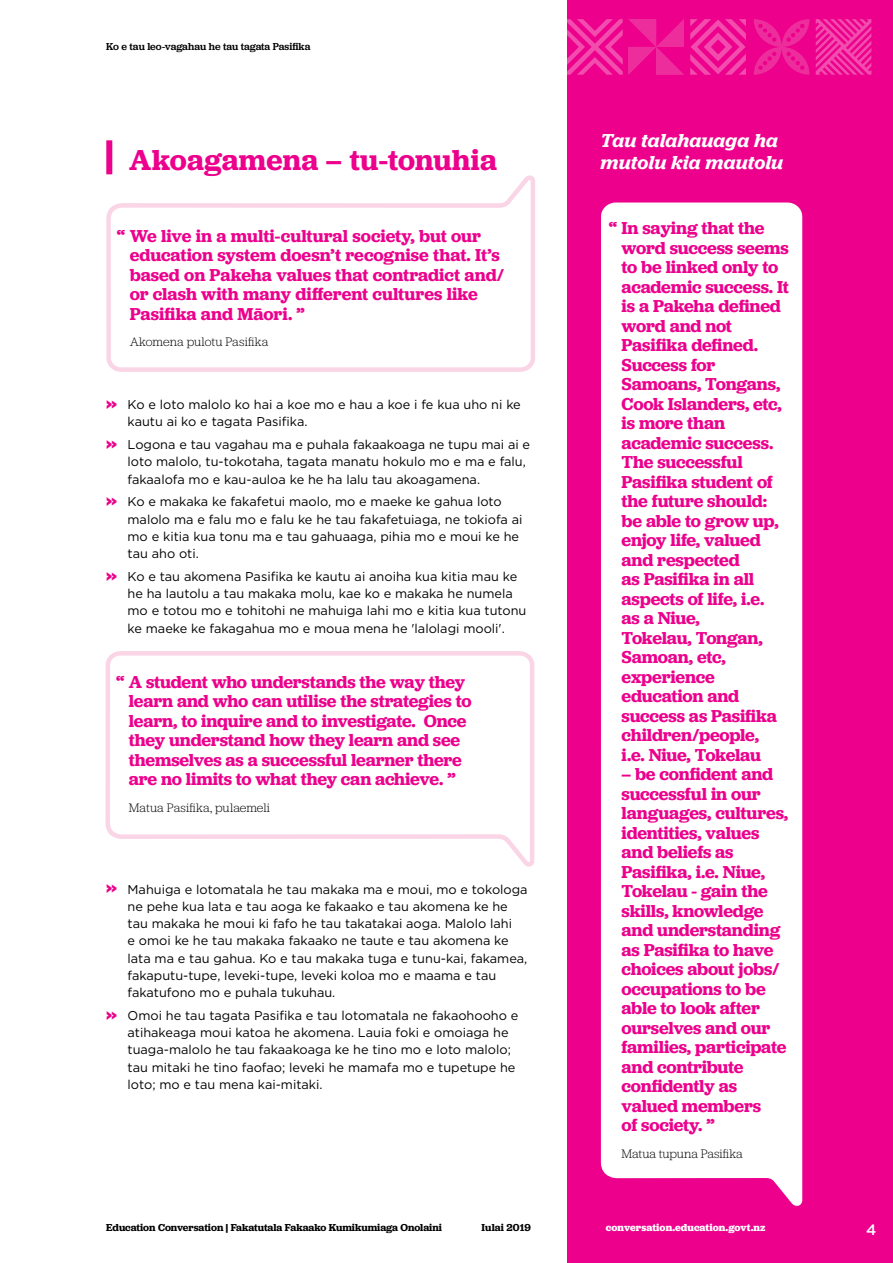
<style>
.page{position:relative;width:893px;height:1263px;background:#fff}
.page>*{position:absolute;margin:0;border:0;box-sizing:border-box;transform-origin:0 0}
.t1{font:600 30px "Jubilat";letter-spacing:.005em;color:#ec008c}
.t2{font:italic 600 19.5px/22.5px "Jubilat";letter-spacing:.01em;color:#fff}
.t3{font:600 18px/19.5px "Jubilat";letter-spacing:-.01em;color:#ec008c}
.t4{font:500 15px "Gotham";color:#fff}
.t5{font:12.75px/17.2px "Gotham";color:#000}
.t6{font:300 12.75px "Jubilat";color:#000}
.t7{font:600 10.5px "Jubilat";letter-spacing:-.005em;color:#000}
.t8{font:500 10.5px "Jubilat";letter-spacing:-.005em;color:#000}
.t9{font:700 10.5px "Jubilat";letter-spacing:.005em;color:#fff}
.s1{font-family:"Jubilat";font-weight:600;font-size:25.5px;color:#ec008c}
</style>
<div class="page">
<svg style="left:105px;top:651px;width:430px;height:216px"></svg>
<svg style="left:106px;top:173px;width:429px;height:199px"></svg>
<div style="left:568px;top:0;width:325px;height:1263px;background:#ec008c"></div>
<div style="left:106px;top:140px;width:6px;height:34px;background:#ec008c"></div>
<div style="left:600px;top:202px;width:203px;height:1004px;background:#fff"></div>
<svg style="left:754px;top:19px;width:55px;height:56px"></svg>
<svg style="left:816px;top:19px;width:55px;height:56px"></svg>
<svg style="left:690px;top:19px;width:56px;height:56px"></svg>
<svg style="left:567px;top:19px;width:117px;height:56px"></svg>
<p class="t8" style="left:106px;top:40px;width:206px">Ko e tau leo-vagahau he tau tagata Pasifika</p>
<h1 class="t1" style="left:129px;top:141px;width:369px">Akoagamena – tu-tonuhia</h1>
<h3 class="t3" style="left:130px;top:226px;width:376px;text-indent:-13px">“ We live in a multi-cultural society, but our education system doesn’t recognise that. It’s based on Pakeha values that contradict and/ or clash with many different cultures like Pasifika and Māori. ”</h3>
<p class="t6" style="left:130px;top:334px;width:140px">Akomena pulotu Pasifika</p>
<p class="t5" style="left:128px;top:396px;width:395px;text-indent:-21px"><span class="s1">»</span> Ko e loto malolo ko hai a koe mo e hau a koe i fe kua uho ni ke kautu ai ko e tagata Pasifika.</p>
<p class="t5" style="left:128px;top:436px;width:404px;text-indent:-21px"><span class="s1">»</span> Logona e tau vagahau ma e puhala fakaakoaga ne tupu mai ai e loto malolo, tu-tokotaha, tagata manatu hokulo mo e ma e falu, fakaalofa mo e kau-auloa ke he ha lalu tau akoagamena.</p>
<p class="t5" style="left:128px;top:493px;width:396px;text-indent:-21px"><span class="s1">»</span> Ko e makaka ke fakafetui maolo, mo e maeke ke gahua loto malolo ma e falu mo e falu ke he tau fakafetuiaga, ne tokiofa ai mo e kitia kua tonu ma e tau gahuaaga, pihia mo e moui ke he tau aho oti.</p>
<p class="t5" style="left:128px;top:567px;width:400px;text-indent:-21px"><span class="s1">»</span> Ko e tau akomena Pasifika ke kautu ai anoiha kua kitia mau ke he ha lautolu a tau makaka molu, kae ko e makaka he numela mo e totou mo e tohitohi ne mahuiga lahi mo e kitia kua tutonu ke maeke ke fakagahua mo e moua mena he 'lalolagi mooli'.</p>
<p class="t3" style="left:129px;top:672px;width:344px;text-indent:-13px">“ A student who understands the way they learn and who can utilise the strategies to learn, to inquire and to investigate. Once they understand how they learn and see themselves as a successful learner there are no limits to what they can achieve. ”</p>
<p class="t6" style="left:129px;top:799px;width:143px">Matua Pasifika, pulaemeli</p>
<p class="t5" style="left:128px;top:880px;width:402px;text-indent:-21px"><span class="s1">»</span> Mahuiga e lotomatala he tau makaka ma e moui, mo e tokologa ne pehe kua lata e tau aoga ke fakaako e tau akomena ke he tau makaka he moui ki fafo he tau takatakai aoga. Malolo lahi<br>e omoi ke he tau makaka fakaako ne taute e tau akomena ke lata ma e tau gahua. Ko e tau makaka tuga e tunu-kai, fakamea, fakaputu-tupe, leveki-tupe, leveki koloa mo e maama e tau fakatufono mo e puhala tukuhau.</p>
<p class="t5" style="left:128px;top:1006px;width:392px;text-indent:-21px"><span class="s1">»</span> Omoi he tau tagata Pasifika e tau lotomatala ne fakaohooho e atihakeaga moui katoa he akomena. Lauia foki e omoiaga he tuaga-malolo he tau fakaakoaga ke he tino mo e loto malolo; tau mitaki he tino faofao; leveki he mamafa mo e tupetupe he loto; mo e tau mena kai-mitaki.</p>
<p class="t7" style="left:106px;top:1221px;width:337px">Education Conversation | Fakatutala Fakaako Kumikumiaga Onolaini</p>
<p class="t7" style="left:482px;top:1221px;width:51px">Iulai 2019</p>
<h2 class="t2" style="left:601px;top:128px;width:184px">Tau talahauaga ha mutolu kia mautolu</h2>
<p class="t3" style="left:622px;top:218px;width:169px;text-indent:-13px">“ In saying that the word success seems to be linked only to academic success. It is a Pakeha defined word and not<br>Pasifika defined.<br>Success for<br>Samoans, Tongans,<br>Cook Islanders, etc, is more than academic success.<br>The successful<br>Pasifika student of the future should: be able to grow up, enjoy life, valued and respected<br>as Pasifika in all aspects of life, i.e.<br>as a Niue,<br>Tokelau, Tongan,<br>Samoan, etc, experience education and success as Pasifika children/people,<br>i.e. Niue, Tokelau</p>
<p class="t3" style="left:622px;top:764px;width:168px">– be confident and successful in our languages, cultures, identities, values and beliefs as<br>Pasifika, i.e. Niue,<br>Tokelau - gain the skills, knowledge and understanding as Pasifika to have choices about jobs/ occupations to be able to look after ourselves and our families, participate and contribute confidently as valued members<br>of society. ”</p>
<p class="t6" style="left:621px;top:1146px;width:123px">Matua tupuna Pasifika</p>
<p class="t9" style="left:606px;top:1221px;width:161px">conversation.education.govt.nz</p>
<p class="t4" style="left:866px;top:1220px;width:12px">4</p>
</div>
